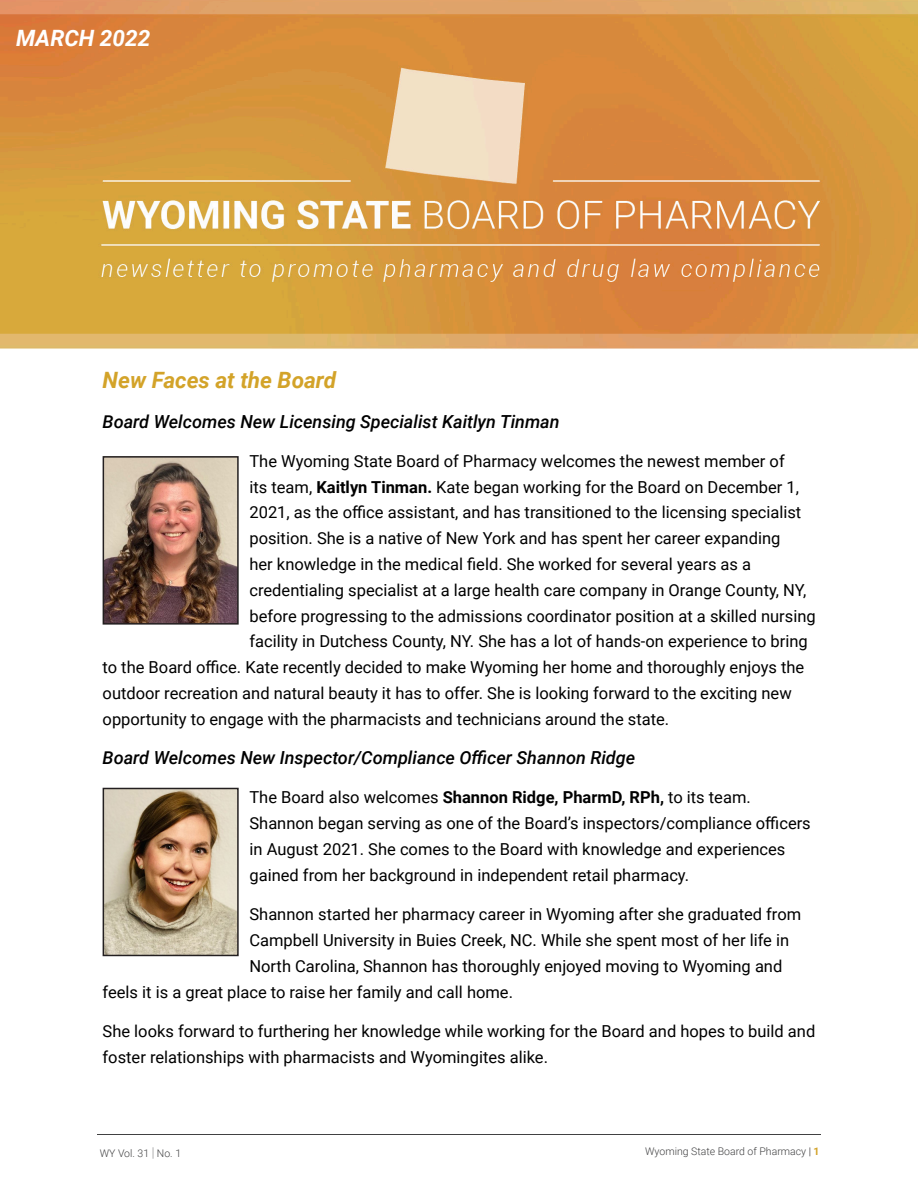
<style>
.page{position:relative;width:918px;height:1188px;background:#fff}
.page>*{position:absolute;margin:0;border:0;box-sizing:border-box;transform-origin:0 0}
.Header_1{font:italic 700 22.5px "Roboto";color:#d3a329}
.Header_1-2{font:italic 700 22.5px "Roboto";color:#fff}
.Header_2{font:italic 500 18px "Roboto";color:#000}
.Paragraph{font:16.5px/25.8px "Roboto";color:#000}
.t1{font:300 10.5px "Roboto";color:#414142}
.s1{font-weight:700}
.s2{font-weight:100;font-size:13.5px}
.s3{color:#231f20}
.s4{font-weight:700;color:#d3a329}
</style>
<div class="page">
<hr style="left:97px;top:1135px;width:724px;height:1px;background:#414142">
<img style="left:0;top:0;width:918px;height:349px">
<img style="left:106px;top:459px;width:130px;height:163px">
<div style="left:103px;top:456px;width:136px;height:169px;border:2px solid #231f20"></div>
<img style="left:106px;top:791px;width:130px;height:162px">
<div style="left:103px;top:788px;width:136px;height:168px;border:2px solid #231f20"></div>
<p class="Header_1-2" style="left:16px;top:22px;width:136px">MARCH 2022</p>
<p class="Header_1" style="left:103px;top:364px;width:235px">New Faces at the Board</p>
<p class="Header_2" style="left:103px;top:409px;width:459px">Board Welcomes New Licensing Specialist Kaitlyn Tinman</p>
<p class="Paragraph" style="left:249px;top:447px;width:537px">The Wyoming State Board of Pharmacy welcomes the newest member of</p>
<p class="Paragraph" style="left:249px;top:473px;width:551px">its team, <span class="s1">Kaitlyn Tinman.</span> Kate began working for the Board on December 1,</p>
<p class="Paragraph" style="left:249px;top:499px;width:553px">2021, as the office assistant, and has transitioned to the licensing specialist</p>
<p class="Paragraph" style="left:249px;top:525px;width:532px">position. She is a native of New York and has spent her career expanding</p>
<p class="Paragraph" style="left:249px;top:551px;width:503px">her knowledge in the medical field. She worked for several years as a</p>
<p class="Paragraph" style="left:249px;top:576px;width:558px">credentialing specialist at a large health care company in Orange County, NY,</p>
<p class="Paragraph" style="left:249px;top:602px;width:568px">before progressing to the admissions coordinator position at a skilled nursing</p>
<p class="Paragraph" style="left:249px;top:628px;width:560px">facility in Dutchess County, NY. She has a lot of hands-on experience to bring</p>
<p class="Paragraph" style="left:103px;top:654px;width:703px">to the Board office. Kate recently decided to make Wyoming her home and thoroughly enjoys the</p>
<p class="Paragraph" style="left:103px;top:680px;width:691px">outdoor recreation and natural beauty it has to offer. She is looking forward to the exciting new</p>
<p class="Paragraph" style="left:103px;top:705px;width:568px">opportunity to engage with the pharmacists and technicians around the state.</p>
<p class="Header_2" style="left:103px;top:745px;width:534px">Board Welcomes New Inspector/Compliance Officer Shannon Ridge</p>
<p class="Paragraph" style="left:249px;top:784px;width:563px">The Board also welcomes <span class="s1">Shannon Ridge, PharmD, RPh,</span> to its team.<br>Shannon began serving as one of the Board’s inspectors/compliance officers in August 2021. She comes to the Board with knowledge and experiences gained from her background in independent retail pharmacy.</p>
<p class="Paragraph" style="left:249px;top:901px;width:553px">Shannon started her pharmacy career in Wyoming after she graduated from</p>
<p class="Paragraph" style="left:249px;top:927px;width:541px">Campbell University in Buies Creek, NC. While she spent most of her life in</p>
<p class="Paragraph" style="left:249px;top:952px;width:534px">North Carolina, Shannon has thoroughly enjoyed moving to Wyoming and</p>
<p class="Paragraph" style="left:103px;top:978px;width:412px">feels it is a great place to raise her family and call home.</p>
<p class="Paragraph" style="left:103px;top:1017px;width:714px">She looks forward to furthering her knowledge while working for the Board and hopes to build and foster relationships with pharmacists and Wyomingites alike.</p>
<p class="t1" style="left:100px;top:1146px;width:83px">WY Vol. 31 <span class="s2">|</span> No. 1</p>
<p class="t1" style="left:645px;top:1144px;width:176px">Wyoming State Board of Pharmacy <span class="s3">|</span> <span class="s4">1</span></p>
</div>
